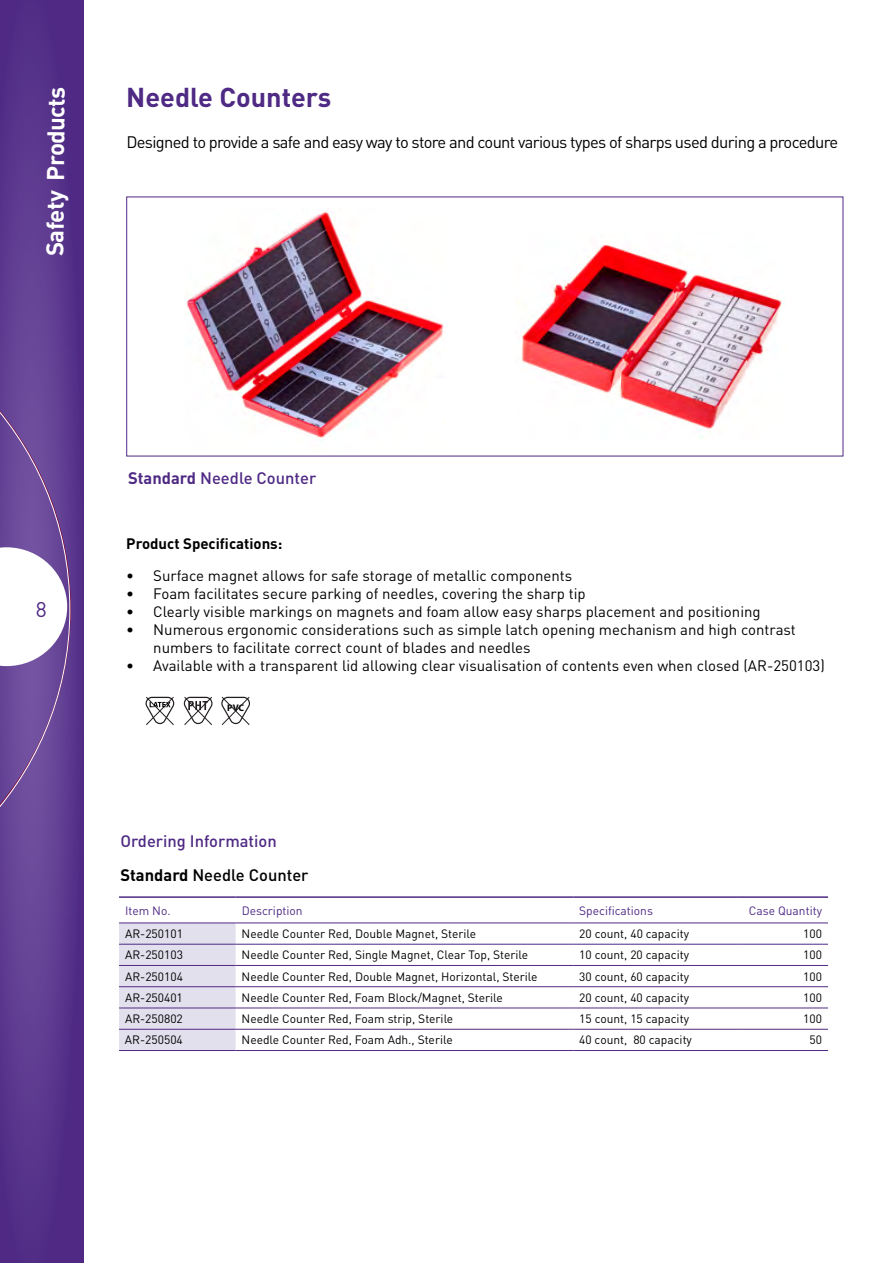
<style>
.page{position:relative;width:893px;height:1263px;background:#fff}
.page>*{position:absolute;margin:0;border:0;box-sizing:border-box;transform-origin:0 0}
.t1{font:700 27px "DIN";color:#4f2a84}
.t2{font:700 24px "DIN";letter-spacing:-.03em;color:#fff}
.t3{font:21px "DIN";color:#4f2a84}
.t4{font:16.5px "DIN";letter-spacing:-.04em;color:#000}
.t5{font:500 16.5px "DIN";color:#4f2a84}
.t6{font:500 16.5px "DIN";color:#000}
.t7{font:15px/18px "DIN";color:#000}
.t8{font:700 15px "DIN";color:#000}
.t9{font:12px "DIN";color:#000}
.t10{font:12px "DIN";color:#4f2a84}
.t11{font:700 9.6px "Myriad Pro";color:#000}
.s1{font-weight:700}
</style>
<div class="page">
<svg style="left:0;top:0;width:84px;height:1263px;background:#56328a"></svg>
<svg style="left:0;top:296px;width:71px;height:626px;background:#7e61a6"></svg>
<svg style="left:119px;top:922px;width:709px;height:128px"></svg>
<hr style="left:119px;top:896px;width:117px;height:2px;background:#4f2a84">
<hr style="left:236px;top:896px;width:337px;height:2px;background:#4f2a84">
<hr style="left:573px;top:896px;width:164px;height:2px;background:#4f2a84">
<hr style="left:737px;top:896px;width:91px;height:2px;background:#4f2a84">
<hr style="left:119px;top:923px;width:117px;height:1px;background:#4f2a84">
<hr style="left:236px;top:923px;width:337px;height:1px;background:#4f2a84">
<hr style="left:573px;top:923px;width:164px;height:1px;background:#4f2a84">
<hr style="left:737px;top:923px;width:91px;height:1px;background:#4f2a84">
<hr style="left:119px;top:944px;width:117px;height:1px;background:#4f2a84">
<hr style="left:236px;top:944px;width:337px;height:1px;background:#4f2a84">
<hr style="left:573px;top:944px;width:164px;height:1px;background:#4f2a84">
<hr style="left:737px;top:944px;width:91px;height:1px;background:#4f2a84">
<hr style="left:119px;top:965px;width:117px;height:1px;background:#4f2a84">
<hr style="left:236px;top:965px;width:337px;height:1px;background:#4f2a84">
<hr style="left:573px;top:965px;width:164px;height:1px;background:#4f2a84">
<hr style="left:737px;top:965px;width:91px;height:1px;background:#4f2a84">
<hr style="left:119px;top:986px;width:117px;height:1px;background:#4f2a84">
<hr style="left:236px;top:986px;width:337px;height:1px;background:#4f2a84">
<hr style="left:573px;top:986px;width:164px;height:1px;background:#4f2a84">
<hr style="left:737px;top:986px;width:91px;height:1px;background:#4f2a84">
<hr style="left:119px;top:1008px;width:117px;height:1px;background:#4f2a84">
<hr style="left:236px;top:1008px;width:337px;height:1px;background:#4f2a84">
<hr style="left:573px;top:1008px;width:164px;height:1px;background:#4f2a84">
<hr style="left:737px;top:1008px;width:91px;height:1px;background:#4f2a84">
<hr style="left:119px;top:1029px;width:117px;height:1px;background:#4f2a84">
<hr style="left:236px;top:1029px;width:337px;height:1px;background:#4f2a84">
<hr style="left:573px;top:1029px;width:164px;height:1px;background:#4f2a84">
<hr style="left:737px;top:1029px;width:91px;height:1px;background:#4f2a84">
<hr style="left:119px;top:1050px;width:117px;height:1px;background:#4f2a84">
<hr style="left:236px;top:1050px;width:337px;height:1px;background:#4f2a84">
<hr style="left:573px;top:1050px;width:164px;height:1px;background:#4f2a84">
<hr style="left:737px;top:1050px;width:91px;height:1px;background:#4f2a84">
<svg style="left:184px;top:696px;width:29px;height:29px"></svg>
<svg style="left:146px;top:696px;width:28px;height:29px"></svg>
<svg style="left:221px;top:696px;width:29px;height:29px"></svg>
<img style="left:186px;top:211px;width:258px;height:227px">
<div style="left:427px;top:379px;width:36px;height:39px;background:#fff"></div>
<img style="left:517px;top:241px;width:265px;height:197px">
<h2 class="t2" style="left:40px;top:256px;width:171px;rotate:-90deg">Safety Products</h2>
<h1 class="t1" style="left:126px;top:80px;width:207px">Needle Counters</h1>
<h3 class="t4" style="left:126px;top:133px;width:714px">Designed to provide a safe and easy way to store and count various types of sharps used during a procedure</h3>
<h3 class="t5" style="left:128px;top:467px;width:190px"><span class="s1">Standard</span> Needle Counter</h3>
<p class="t8" style="left:126px;top:534px;width:158px">Product Specifications:</p>
<h3 class="t3" style="left:36px;top:597px;width:12px">8</h3>
<p class="t7" style="left:126px;top:567px;width:9px">•</p>
<p class="t7" style="left:153px;top:567px;width:420px">Surface magnet allows for safe storage of metallic components</p>
<p class="t7" style="left:126px;top:585px;width:9px">•</p>
<p class="t7" style="left:153px;top:585px;width:434px">Foam facilitates secure parking of needles, covering the sharp tip</p>
<p class="t7" style="left:126px;top:603px;width:9px">•</p>
<p class="t7" style="left:153px;top:603px;width:609px">Clearly visible markings on magnets and foam allow easy sharps placement and positioning</p>
<p class="t7" style="left:126px;top:621px;width:9px">•</p>
<p class="t7" style="left:153px;top:621px;width:644px">Numerous ergonomic considerations such as simple latch opening mechanism and high contrast</p>
<p class="t7" style="left:126px;top:657px;width:9px">•</p>
<p class="t7" style="left:153px;top:639px;width:673px">numbers to facilitate correct count of blades and needles<br>Available with a transparent lid allowing clear visualisation of contents even when closed (AR-250103(</p>
<p class="t11" style="left:227px;top:701px;width:18px">PVC</p>
<h3 class="t5" style="left:120px;top:830px;width:158px">Ordering Information</h3>
<h3 class="t6" style="left:120px;top:864px;width:190px"><span class="s1">Standard</span> Needle Counter</h3>
<p class="t10" style="left:125px;top:903px;width:47px">Item No.</p>
<p class="t10" style="left:242px;top:903px;width:63px">Description</p>
<p class="t10" style="left:579px;top:903px;width:75px">Specifications</p>
<p class="t10" style="left:749px;top:903px;width:75px">Case Quantity</p>
<p class="t9" style="left:125px;top:927px;width:59px">AR-250101</p>
<p class="t9" style="left:242px;top:927px;width:236px">Needle Counter Red, Double Magnet, Sterile</p>
<p class="t9" style="left:579px;top:927px;width:111px">20 count, 40 capacity</p>
<p class="t9" style="left:803px;top:927px;width:20px">100</p>
<p class="t9" style="left:125px;top:948px;width:59px">AR-250103</p>
<p class="t9" style="left:242px;top:948px;width:288px">Needle Counter Red, Single Magnet, Clear Top, Sterile</p>
<p class="t9" style="left:579px;top:948px;width:111px">10 count, 20 capacity</p>
<p class="t9" style="left:803px;top:948px;width:20px">100</p>
<p class="t9" style="left:125px;top:969px;width:59px">AR-250104</p>
<p class="t9" style="left:242px;top:969px;width:297px">Needle Counter Red, Double Magnet, Horizontal, Sterile</p>
<p class="t9" style="left:579px;top:969px;width:111px">30 count, 60 capacity</p>
<p class="t9" style="left:803px;top:969px;width:20px">100</p>
<p class="t9" style="left:125px;top:991px;width:59px">AR-250401</p>
<p class="t9" style="left:242px;top:991px;width:263px">Needle Counter Red, Foam Block/Magnet, Sterile</p>
<p class="t9" style="left:579px;top:991px;width:111px">20 count, 40 capacity</p>
<p class="t9" style="left:803px;top:991px;width:20px">100</p>
<p class="t9" style="left:125px;top:1012px;width:59px">AR-250802</p>
<p class="t9" style="left:242px;top:1012px;width:213px">Needle Counter Red, Foam strip, Sterile</p>
<p class="t9" style="left:579px;top:1012px;width:111px">15 count, 15 capacity</p>
<p class="t9" style="left:803px;top:1012px;width:20px">100</p>
<p class="t9" style="left:125px;top:1033px;width:59px">AR-250504</p>
<p class="t9" style="left:242px;top:1033px;width:213px">Needle Counter Red, Foam Adh., Sterile</p>
<p class="t9" style="left:579px;top:1033px;width:50px">40 count,</p>
<p class="t9" style="left:633px;top:1033px;width:60px">80 capacity</p>
<p class="t9" style="left:809px;top:1033px;width:14px">50</p>
</div>
